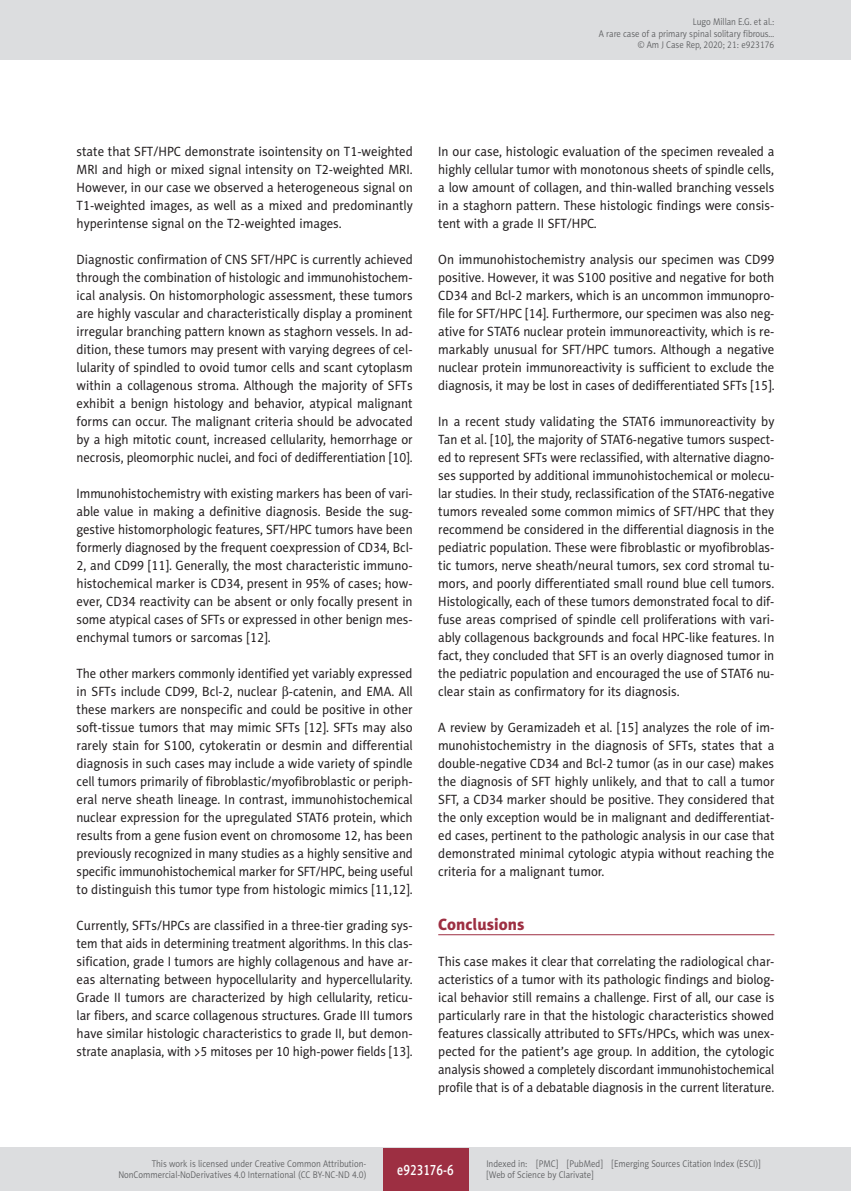
<style>
.page{position:relative;width:851px;height:1191px;background:#fff}
.page>*{position:absolute;margin:0;border:0;box-sizing:border-box;transform-origin:0 0}
.AJCR_Headline_1{font:16.5px "Naomi Sans EFN Heavy";color:#9d2f42}
.t1{font:15px "Naomi Sans EFN Medium";color:#fff;scale:.8 1}
.AJCR_Body{font:13.5px/18px "Naomi Sans EFN";color:#231f20;text-align:justify;scale:.95 1}
.AJCR_Body-2{font:13.5px/18px "Naomi Sans EFN";color:#231f20;text-align:justify;scale:.94 1}
.t2{font:9.75px/11.2px "Naomi Sans EFN Light";color:#57585a;text-align:right;scale:.9 1}
.s1{font-family:"Standard Sym L"}
</style>
<div class="page">
<hr style="left:438px;top:934px;width:336px;height:1px;background:#9d2f42">
<div style="left:0;top:0;width:850px;height:60px;background:#dcdddf"></div>
<hr style="left:850px;top:0;width:1px;height:60px;background:#dcdddf">
<div style="left:0;top:1148px;width:850px;height:43px;background:#dcdddf"></div>
<div style="left:383px;top:1147px;width:85px;height:43px;background:#9d2f42"></div>
<p class="t2" style="left:598px;top:16px;width:196px">Lugo Millan E.G. et al.:<br>A rare case of a primary spinal solitary fibrous… © Am J Case Rep, 2020; 21: e923176</p>
<p class="AJCR_Body" style="left:77px;top:142px;width:355px">state that SFT/HPC demonstrate isointensity on T1-weighted MRI and high or mixed signal intensity on T2-weighted MRI.<br>However, in our case we observed a heterogeneous signal on T1-weighted images, as well as a mixed and predominantly hyperintense signal on the T2-weighted images.</p>
<p class="AJCR_Body" style="left:77px;top:250px;width:355px">Diagnostic confirmation of CNS SFT/HPC is currently achieved through the combination of histologic and immunohistochem&shy;ical analysis. On histomorphologic assessment, these tumors are highly vascular and characteristically display a prominent irregular branching pattern known as staghorn vessels. In ad&shy;dition, these tumors may present with varying degrees of cel&shy;lularity of spindled to ovoid tumor cells and scant cytoplasm within a collagenous stroma. Although the majority of SFTs exhibit a benign histology and behavior, atypical malignant forms can occur. The malignant criteria should be advocated by a high mitotic count, increased cellularity, hemorrhage or necrosis, pleomorphic nuclei, and foci of dedifferentiation [10].</p>
<p class="AJCR_Body-2" style="left:77px;top:484px;width:359px">Immunohistochemistry with existing markers has been of vari&shy;able value in making a definitive diagnosis. Beside the sug&shy;gestive histomorphologic features, SFT/HPC tumors have been formerly diagnosed by the frequent coexpression of CD34, Bcl-2, and CD99 [11]. Generally, the most characteristic immuno&shy;histochemical marker is CD34, present in 95% of cases; how&shy;ever, CD34 reactivity can be absent or only focally present in some atypical cases of SFTs or expressed in other benign mes&shy;enchymal tumors or sarcomas [12].</p>
<p class="AJCR_Body-2" style="left:77px;top:664px;width:359px">The other markers commonly identified yet variably expressed in SFTs include CD99, Bcl-2, nuclear <span class="s1">b</span>-catenin, and EMA. All these markers are nonspecific and could be positive in other soft-tissue tumors that may mimic SFTs [12]. SFTs may also rarely stain for S100, cytokeratin or desmin and differential diagnosis in such cases may include a wide variety of spindle cell tumors primarily of fibroblastic/myofibroblastic or periph&shy;eral nerve sheath lineage. In contrast, immunohistochemical nuclear expression for the upregulated STAT6 protein, which results from a gene fusion event on chromosome 12, has been previously recognized in many studies as a highly sensitive and specific immunohistochemical marker for SFT/HPC, being useful to distinguish this tumor type from histologic mimics [11,12].</p>
<p class="AJCR_Body" style="left:77px;top:916px;width:355px">Currently, SFTs/HPCs are classified in a three-tier grading sys&shy;tem that aids in determining treatment algorithms. In this clas&shy;sification, grade I tumors are highly collagenous and have ar&shy;eas alternating between hypocellularity and hypercellularity.<br>Grade II tumors are characterized by high cellularity, reticu&shy;lar fibers, and scarce collagenous structures. Grade III tumors have similar histologic characteristics to grade II, but demon&shy;strate anaplasia, with &gt;5 mitoses per 10 high-power fields [13].</p>
<p class="AJCR_Body" style="left:438px;top:142px;width:355px">In our case, histologic evaluation of the specimen revealed a highly cellular tumor with monotonous sheets of spindle cells, a low amount of collagen, and thin-walled branching vessels in a staghorn pattern. These histologic findings were consis&shy;tent with a grade II SFT/HPC.</p>
<p class="AJCR_Body" style="left:438px;top:250px;width:355px">On immunohistochemistry analysis our specimen was CD99 positive. However, it was S100 positive and negative for both CD34 and Bcl-2 markers, which is an uncommon immunopro&shy;file for SFT/HPC [14]. Furthermore, our specimen was also neg&shy;ative for STAT6 nuclear protein immunoreactivity, which is re&shy;markably unusual for SFT/HPC tumors. Although a negative nuclear protein immunoreactivity is sufficient to exclude the diagnosis, it may be lost in cases of dedifferentiated SFTs [15].</p>
<p class="AJCR_Body" style="left:438px;top:412px;width:355px">In a recent study validating the STAT6 immunoreactivity by Tan et al. [10], the majority of STAT6-negative tumors suspect&shy;ed to represent SFTs were reclassified, with alternative diagno&shy;ses supported by additional immunohistochemical or molecu&shy;lar studies. In their study, reclassification of the STAT6-negative tumors revealed some common mimics of SFT/HPC that they recommend be considered in the differential diagnosis in the pediatric population. These were fibroblastic or myofibroblas&shy;tic tumors, nerve sheath/neural tumors, sex cord stromal tu&shy;mors, and poorly differentiated small round blue cell tumors.<br>Histologically, each of these tumors demonstrated focal to dif&shy;fuse areas comprised of spindle cell proliferations with vari&shy;ably collagenous backgrounds and focal HPC-like features. In fact, they concluded that SFT is an overly diagnosed tumor in the pediatric population and encouraged the use of STAT6 nu&shy;clear stain as confirmatory for its diagnosis.</p>
<p class="AJCR_Body" style="left:438px;top:718px;width:355px">A review by Geramizadeh et al. [15] analyzes the role of im&shy;munohistochemistry in the diagnosis of SFTs, states that a double-negative CD34 and Bcl-2 tumor (as in our case) makes the diagnosis of SFT highly unlikely, and that to call a tumor SFT, a CD34 marker should be positive. They considered that the only exception would be in malignant and dedifferentiat&shy;ed cases, pertinent to the pathologic analysis in our case that demonstrated minimal cytologic atypia without reaching the criteria for a malignant tumor.</p>
<p class="AJCR_Headline_1" style="left:438px;top:914px;width:88px">Conclusions</p>
<p class="AJCR_Body" style="left:438px;top:952px;width:355px">This case makes it clear that correlating the radiological char&shy;acteristics of a tumor with its pathologic findings and biolog&shy;ical behavior still remains a challenge. First of all, our case is particularly rare in that the histologic characteristics showed features classically attributed to SFTs/HPCs, which was unex&shy;pected for the patient’s age group. In addition, the cytologic analysis showed a completely discordant immunohistochemical profile that is of a debatable diagnosis in the current literature.</p>
<p class="t2" style="left:118px;top:1158px;width:277px">This work is licensed under Creative Common Attribution-<br>NonCommercial-NoDerivatives 4.0 International (CC BY-NC-ND 4.0)</p>
<p class="t1" style="left:397px;top:1160px;width:72px">e923176-6</p>
<p class="t2" style="left:486px;top:1158px;width:306px;text-align:left">Indexed in: [PMC] [PubMed] [Emerging Sources Citation Index (ESCI)] [Web of Science by Clarivate]</p>
</div>
